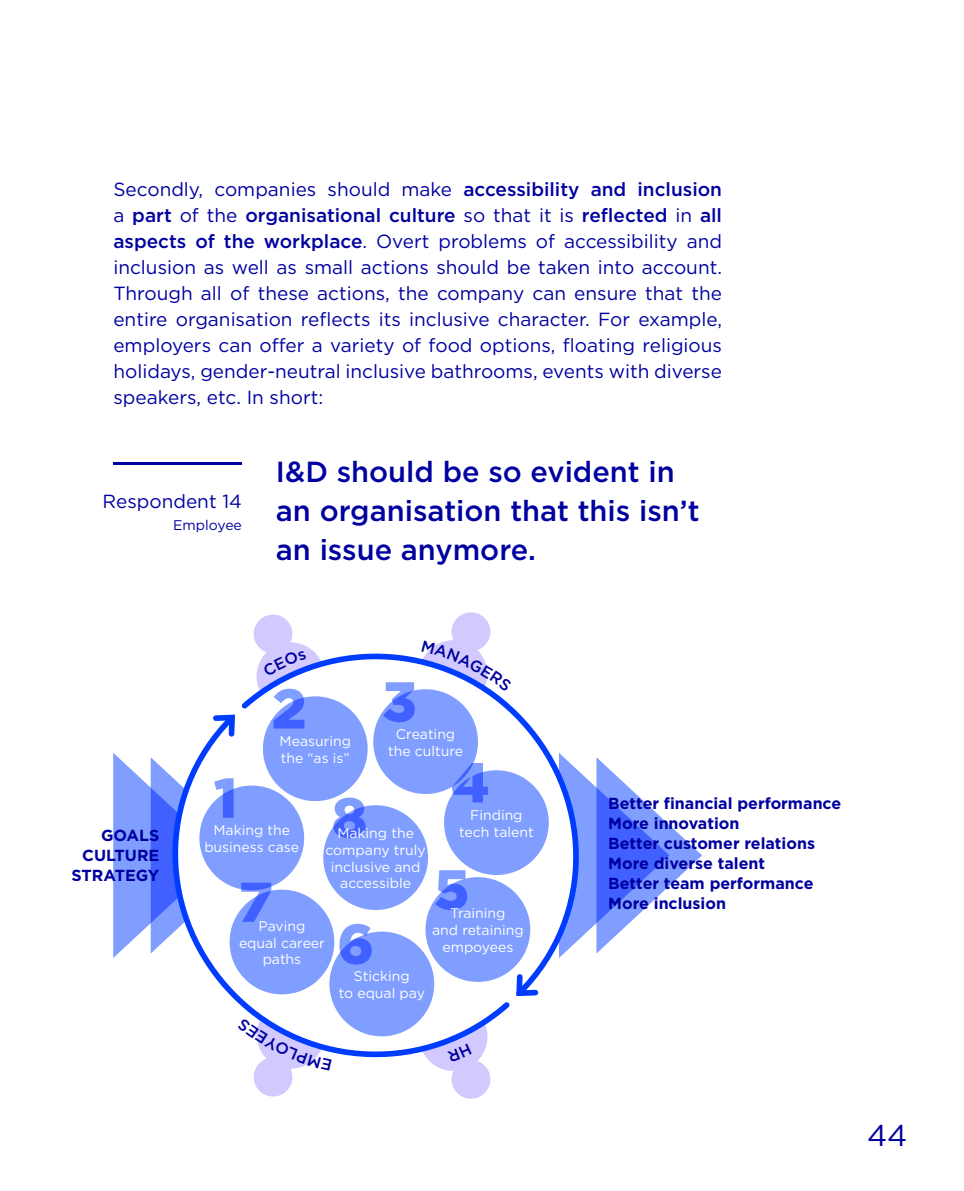
<style>
.page{position:relative;width:964px;height:1191px;background:#fff}
.page>*{position:absolute;margin:0;border:0;box-sizing:border-box;transform-origin:0 0}
.t1{font:900 56px "Gotham";color:#809eff}
.t2{font:30px "Gotham";color:#0000a0}
.t3{font:500 29px/39px "Gotham";color:#0000a0}
.t4{font:19px/26px "Gotham";color:#0000a0;text-align:justify}
.t5{font:700 16px/20px "Gotham";color:#0000a0}
.t6{font:14px/16.8px "Gotham";color:#fff;text-align:center}
.t7{font:14px "Gotham";color:#0000a0}
.s1{font-weight:500}
</style>
<div class="page">
<hr style="left:113px;top:462px;width:129px;height:3px;background:#0000a0">
<svg style="left:597px;top:758px;width:105px;height:195px"></svg>
<svg style="left:241px;top:653px;width:356px;height:319px"></svg>
<svg style="left:515px;top:971px;width:26px;height:26px"></svg>
<svg style="left:113px;top:753px;width:41px;height:205px"></svg>
<svg style="left:154px;top:709px;width:361px;height:349px"></svg>
<svg style="left:210px;top:711px;width:28px;height:28px"></svg>
<div style="left:199px;top:785px;width:105px;height:105px;background:#809eff;border-radius:50%"></div>
<div style="left:263px;top:696px;width:105px;height:105px;background:#809eff;border-radius:50%"></div>
<div style="left:373px;top:689px;width:105px;height:105px;background:#809eff;border-radius:50%"></div>
<div style="left:444px;top:770px;width:105px;height:105px;background:#809eff;border-radius:50%"></div>
<div style="left:425px;top:877px;width:105px;height:105px;background:#809eff;border-radius:50%"></div>
<div style="left:329px;top:931px;width:105px;height:105px;background:#809eff;border-radius:50%"></div>
<div style="left:230px;top:889px;width:104px;height:105px;background:#809eff;border-radius:50%"></div>
<div style="left:323px;top:805px;width:105px;height:105px;background:#809eff;border-radius:50%"></div>
<svg style="left:251px;top:614px;width:71px;height:76px"></svg>
<svg style="left:421px;top:612px;width:91px;height:79px"></svg>
<svg style="left:422px;top:1023px;width:71px;height:76px"></svg>
<svg style="left:237px;top:1017px;width:95px;height:80px"></svg>
<p class="t4" style="left:113px;top:176px;width:610px">Secondly, companies should make <span class="s1">accessibility and inclusion </span>a <span class="s1">part</span> of the <span class="s1">organisational culture</span> so that it is <span class="s1">reflected</span> in <span class="s1">all aspects of the workplace</span>. Overt problems of accessibility and inclusion as well as small actions should be taken into account.<br>Through all of these actions, the company can ensure that the entire organisation reflects its inclusive character. For example, employers can offer a variety of food options, floating religious holidays, gender-neutral inclusive bathrooms, events with diverse speakers, etc. In short:</p>
<p class="t4" style="left:103px;top:488px;width:141px">Respondent 14</p>
<p class="t7" style="left:173px;top:516px;width:70px">Employee</p>
<h3 class="t3" style="left:276px;top:452px;width:425px">I&amp;D should be so evident in an organisation that this isn’t an issue anymore.</h3>
<p class="t5" style="left:72px;top:825px;width:89px;text-align:right">GOALS<br>CULTURE<br>STRATEGY</p>
<h1 class="t1" style="left:382px;top:669px;width:36px">3</h1>
<p class="t6" style="left:388px;top:725px;width:76px">Creating the culture</p>
<h1 class="t1" style="left:451px;top:750px;width:40px">4</h1>
<p class="t6" style="left:459px;top:806px;width:76px">Finding tech talent</p>
<h1 class="t1" style="left:434px;top:857px;width:37px">5</h1>
<p class="t6" style="left:432px;top:904px;width:93px">Training<br>and retaining</p>
<h1 class="t1" style="left:272px;top:676px;width:36px">2</h1>
<p class="t6" style="left:280px;top:732px;width:73px;text-align:left">Measuring the “as is”</p>
<h1 class="t1" style="left:214px;top:765px;width:25px">1</h1>
<p class="t6" style="left:204px;top:821px;width:96px">Making the business case</p>
<h1 class="t1" style="left:332px;top:785px;width:37px">8</h1>
<p class="t6" style="left:325px;top:824px;width:102px">Making the company truly inclusive and accessible</p>
<h1 class="t1" style="left:239px;top:869px;width:36px">7</h1>
<p class="t6" style="left:239px;top:917px;width:87px">Paving equal career paths</p>
<h1 class="t1" style="left:337px;top:911px;width:39px">6</h1>
<p class="t6" style="left:442px;top:938px;width:72px">empoyees</p>
<p class="t6" style="left:339px;top:967px;width:88px">Sticking<br>to equal pay</p>
<p class="t5" style="left:608px;top:793px;width:235px">Better financial performance<br>More innovation<br>Better customer relations<br>More diverse talent<br>Better team performance<br>More inclusion</p>
<h2 class="t2" style="left:867px;top:1115px;width:42px">44</h2>
</div>
